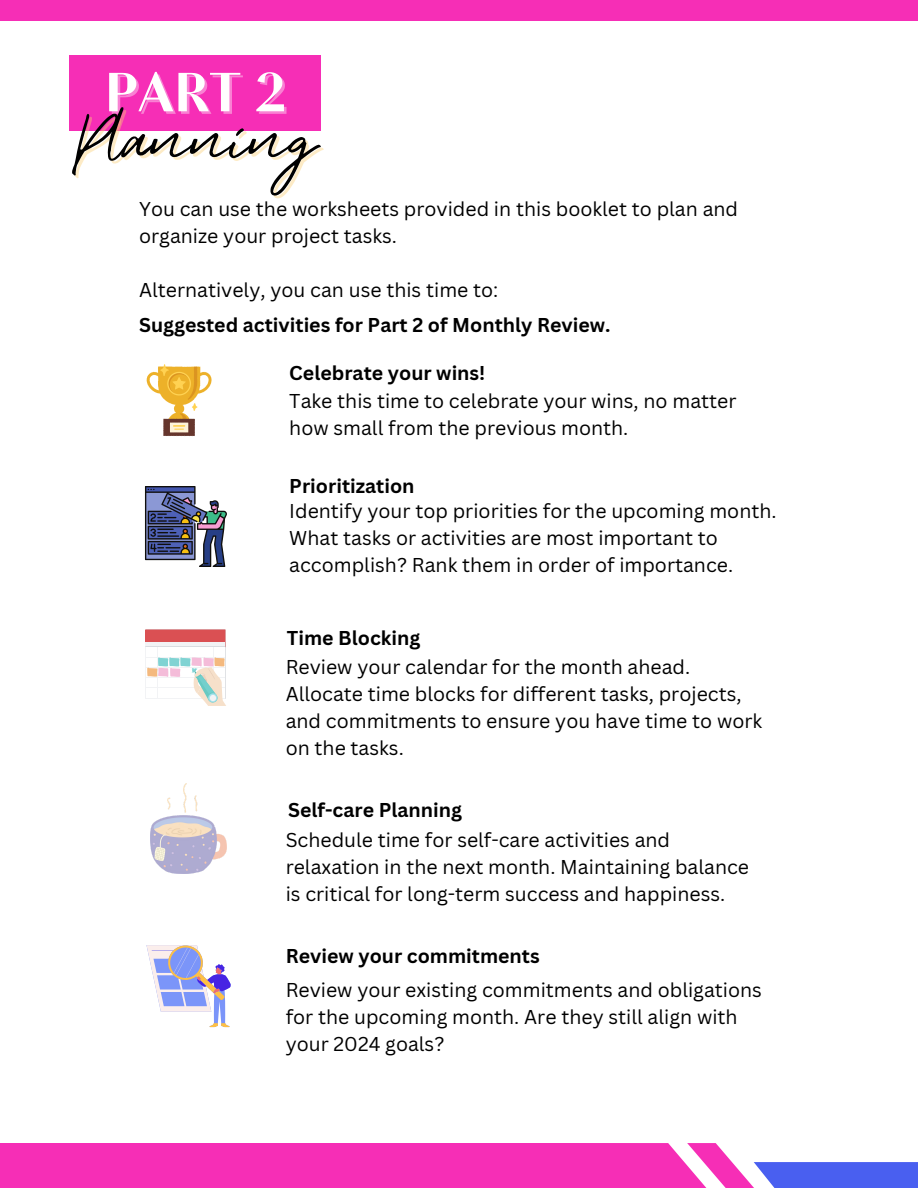
<style>
.page{position:relative;width:918px;height:1188px;background:#fff}
.page>*{position:absolute;margin:0;border:0;box-sizing:border-box;transform-origin:0 0}
.t1{font:113.85px "Aurelie Smith DEMO";color:#000}
.t2{font:700 57.9px "Chong Modern W04";color:#fff}
.t3{font:19.5px/27px "Canva Sans";color:#000}
.t4{font:700 19.5px "Canva Sans";color:#000}
</style>
<div class="page">
<div style="left:70px;top:55px;width:251px;height:75px;background:#f62eb6"></div>
<svg style="left:0;top:1143px;width:918px;height:45px"></svg>
<div style="left:0;top:0;width:918px;height:21px;background:#f62eb6"></div>
<svg style="left:147px;top:364px;width:65px;height:72px"></svg>
<svg style="left:145px;top:486px;width:82px;height:81px"></svg>
<svg style="left:145px;top:630px;width:81px;height:76px"></svg>
<img style="left:151px;top:783px;width:75px;height:90px">
<svg style="left:146px;top:945px;width:85px;height:82px"></svg>
<h1 class="t2" style="left:105px;top:61px;width:183px">PART 2</h1>
<p class="t1" style="left:72px;top:81px;width:248px">Planning</p>
<h3 class="t3" style="left:139px;top:195px;width:601px">You can use the worksheets provided in this booklet to plan and organize your project tasks.</h3>
<p class="t3" style="left:139px;top:276px;width:361px">Alternatively, you can use this time to:</p>
<p class="t4" style="left:139px;top:311px;width:473px">Suggested activities for Part 2 of Monthly Review.</p>
<p class="t4" style="left:289px;top:360px;width:198px">Celebrate your wins!</p>
<p class="t3" style="left:289px;top:387px;width:449px">Take this time to celebrate your wins, no matter how small from the previous month.</p>
<h3 class="t4" style="left:289px;top:472px;width:127px">Prioritization</h3>
<p class="t3" style="left:289px;top:497px;width:489px">Identify your top priorities for the upcoming month.</p>
<p class="t3" style="left:289px;top:524px;width:445px">What tasks or activities are most important to accomplish? Rank them in order of importance.</p>
<h3 class="t4" style="left:287px;top:624px;width:135px">Time Blocking</h3>
<p class="t3" style="left:286px;top:653px;width:478px">Review your calendar for the month ahead.<br>Allocate time blocks for different tasks, projects, and commitments to ensure you have time to work on the tasks.</p>
<p class="t4" style="left:288px;top:796px;width:175px">Self-care Planning</p>
<p class="t3" style="left:286px;top:826px;width:465px">Schedule time for self-care activities and relaxation in the next month. Maintaining balance is critical for long-term success and happiness.</p>
<p class="t4" style="left:286px;top:943px;width:256px">Review your commitments</p>
<h3 class="t3" style="left:286px;top:976px;width:478px">Review your existing commitments and obligations for the upcoming month. Are they still align with your 2024 goals?</h3>
</div>
